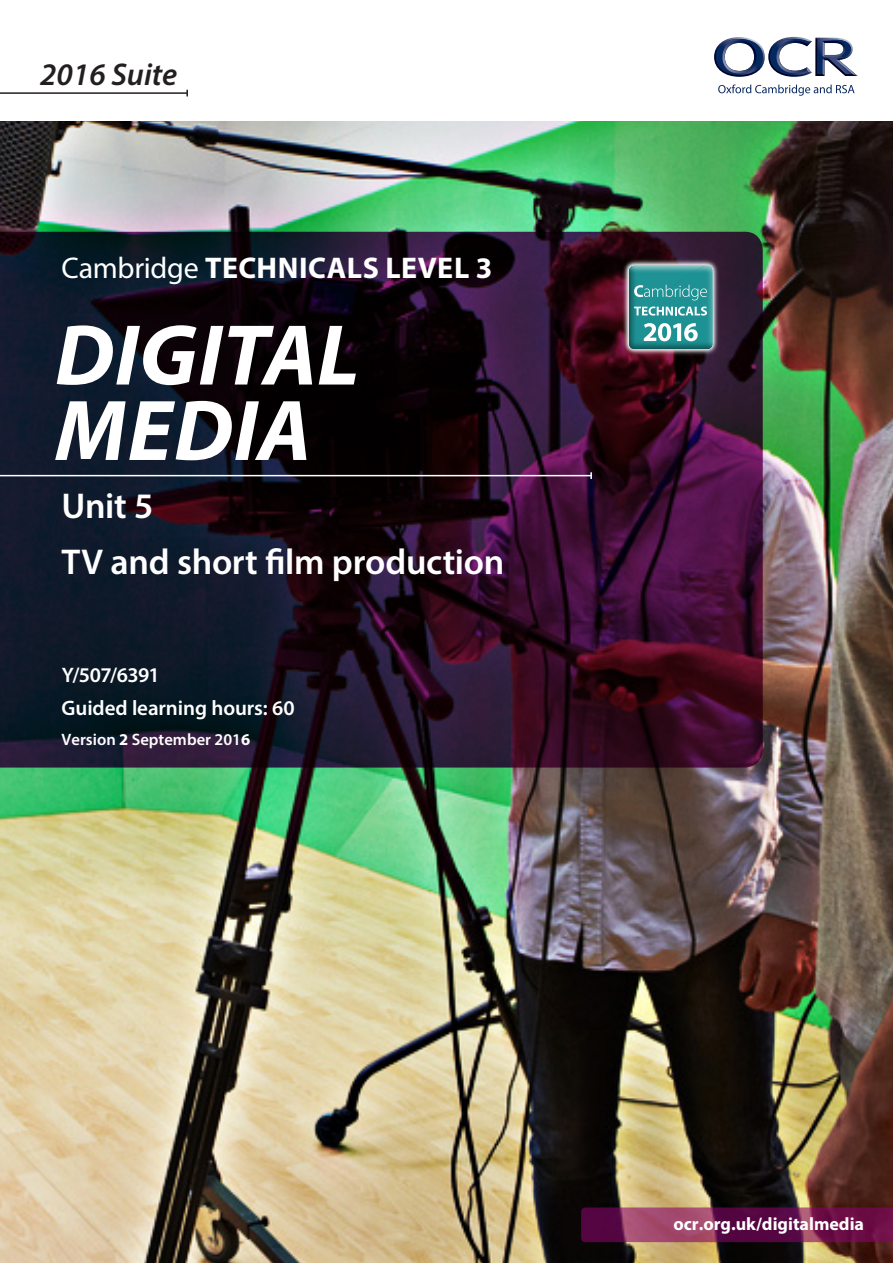
<style>
.page{position:relative;width:893px;height:1263px;background:#fff}
.page>*{position:absolute;margin:0;border:0;box-sizing:border-box;transform-origin:0 0}
.SUBJECT{font:italic 700 87px/75.4px "Myriad Pro";letter-spacing:.005em;color:#fff}
.Body{font:600 36px "Myriad Pro";letter-spacing:-.01em;color:#fff}
.t1{font:italic 600 31.5px "Myriad Pro";color:#231f20}
.SUBJECT-2{font:700 30px "Myriad Pro";letter-spacing:.015em;color:#fff}
.Body-2{font:600 21px/33px "Myriad Pro";letter-spacing:-.005em;color:#fff}
.Body-3{font:700 18px "Myriad Pro";color:#fff}
.Body-4{font:600 16.5px "Myriad Pro";color:#fff}
.s1{font-weight:400}
.s2{font-weight:700}
</style>
<div class="page">
<img style="left:0;top:121px;width:893px;height:1142px">
<svg style="left:0;top:232px;width:763px;height:535px;background:#1f1022"></svg>
<img style="left:620px;top:256px;width:102px;height:102px">
<img style="left:623px;top:260px;width:96px;height:96px">
<svg style="left:629px;top:265px;width:84px;height:84px;background:#44a0a1"></svg>
<svg style="left:714px;top:37px;width:144px;height:40px"></svg>
<svg style="left:718px;top:84px;width:137px;height:12px"></svg>
<hr style="left:0;top:92px;width:187px;height:2px;background:#231f20">
<svg style="left:186px;top:90px;width:2px;height:6px"></svg>
<hr style="left:0;top:475px;width:591px;height:1px;background:#fff">
<svg style="left:590px;top:472px;width:2px;height:7px"></svg>
<svg style="left:581px;top:1207px;width:312px;height:35px;background:#752052"></svg>
<p class="t1" style="left:40px;top:54px;width:139px">2016 Suite</p>
<h4 class="SUBJECT-2" style="left:62px;top:249px;width:432px"><span class="s1">Cambridge</span> TECHNICALS LEVEL 3</h4>
<h4 class="SUBJECT" style="left:55px;top:315px;width:306px">DIGITAL<br>MEDIA</h4>
<h5 class="Body" style="left:62px;top:483px;width:93px">Unit 5</h5>
<h5 class="Body" style="left:62px;top:539px;width:444px">TV and short film production</h5>
<h5 class="Body-2" style="left:62px;top:658px;width:235px">Y/507/6391<br>Guided learning hours: 60</h5>
<h5 class="Body-4" style="left:62px;top:729px;width:190px">Version <span class="s2">2</span> September 201<span class="s2">6</span></h5>
<h5 class="Body-3" style="left:673px;top:1212px;width:192px">ocr.org.uk/digitalmedia</h5>
</div>
